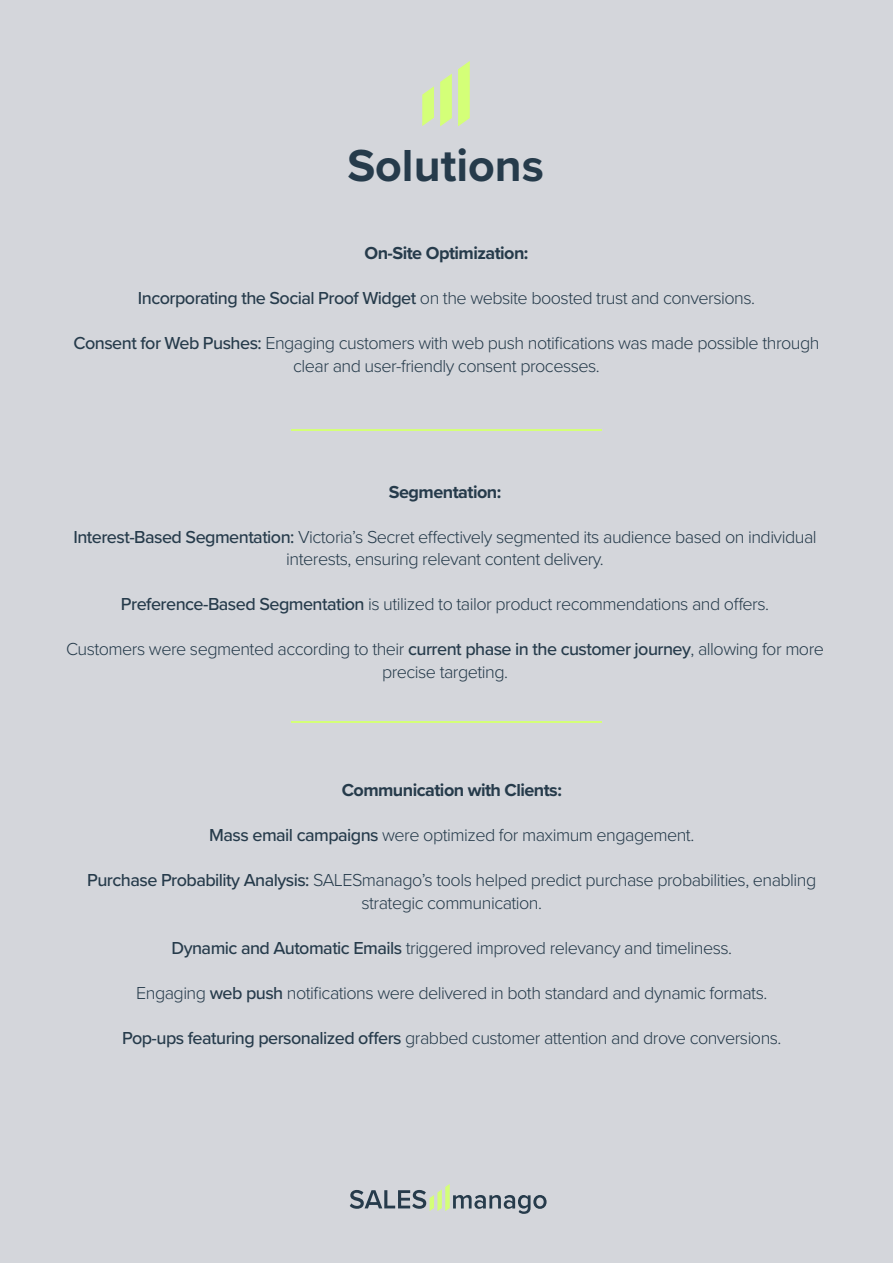
<style>
.page{position:relative;width:893px;height:1263px;background:#d4d6db}
.page>*{position:absolute;margin:0;border:0;box-sizing:border-box;transform-origin:0 0}
.t1{font:700 46.5px "Proxima Nova";color:#263b4b}
.t2{font:300 18px/22.5px "Proxima Nova";letter-spacing:-.03em;color:#263b4b;text-align:center}
.t3{font:700 18px "Proxima Nova";letter-spacing:-.03em;color:#263b4b}
.s1{font-weight:500}
</style>
<div class="page">
<svg style="left:422px;top:61px;width:48px;height:66px"></svg>
<hr style="left:291px;top:429px;width:311px;height:2px;background:#d4ff78">
<hr style="left:291px;top:721px;width:311px;height:2px;background:#d4ff78">
<svg style="left:350px;top:1184px;width:197px;height:30px"></svg>
<p class="t1" style="left:347px;top:131px;width:198px">Solutions</p>
<p class="t3" style="left:364px;top:240px;width:165px">On-Site Optimization:</p>
<p class="t2" style="left:138px;top:286px;width:618px"><span class="s1">Incorporating the Social Proof Widget</span> on the website boosted trust and conversions.</p>
<p class="t2" style="left:73px;top:331px;width:747px"><span class="s1">Consent for Web Pushes:</span> Engaging customers with web push notifications was made possible through clear and user-friendly consent processes.</p>
<p class="t3" style="left:389px;top:478px;width:114px">Segmentation:</p>
<p class="t2" style="left:73px;top:525px;width:745px"><span class="s1">Interest-Based Segmentation:</span> Victoria’s Secret effectively segmented its audience based on individual interests, ensuring relevant content delivery.</p>
<p class="t2" style="left:121px;top:592px;width:650px"><span class="s1">Preference-Based Segmentation</span> is utilized to tailor product recommendations and offers.</p>
<p class="t2" style="left:66px;top:637px;width:760px">Customers were segmented according to their <span class="s1">current phase in the customer journey</span>, allowing for more precise targeting.</p>
<p class="t3" style="left:342px;top:777px;width:222px">Communication with Clients:</p>
<p class="t2" style="left:209px;top:823px;width:486px"><span class="s1">Mass email campaigns</span> were optimized for maximum engagement.</p>
<p class="t2" style="left:87px;top:868px;width:731px"><span class="s1">Purchase Probability Analysis:</span> SALESmanago’s tools helped predict purchase probabilities, enabling strategic communication.</p>
<p class="t2" style="left:172px;top:936px;width:562px"><span class="s1">Dynamic and Automatic Emails</span> triggered improved relevancy and timeliness.</p>
<p class="t2" style="left:136px;top:981px;width:633px">Engaging <span class="s1">web push</span> notifications were delivered in both standard and dynamic formats.</p>
<p class="t2" style="left:122px;top:1026px;width:661px"><span class="s1">Pop-ups featuring personalized offers</span> grabbed customer attention and drove conversions.</p>
</div>
